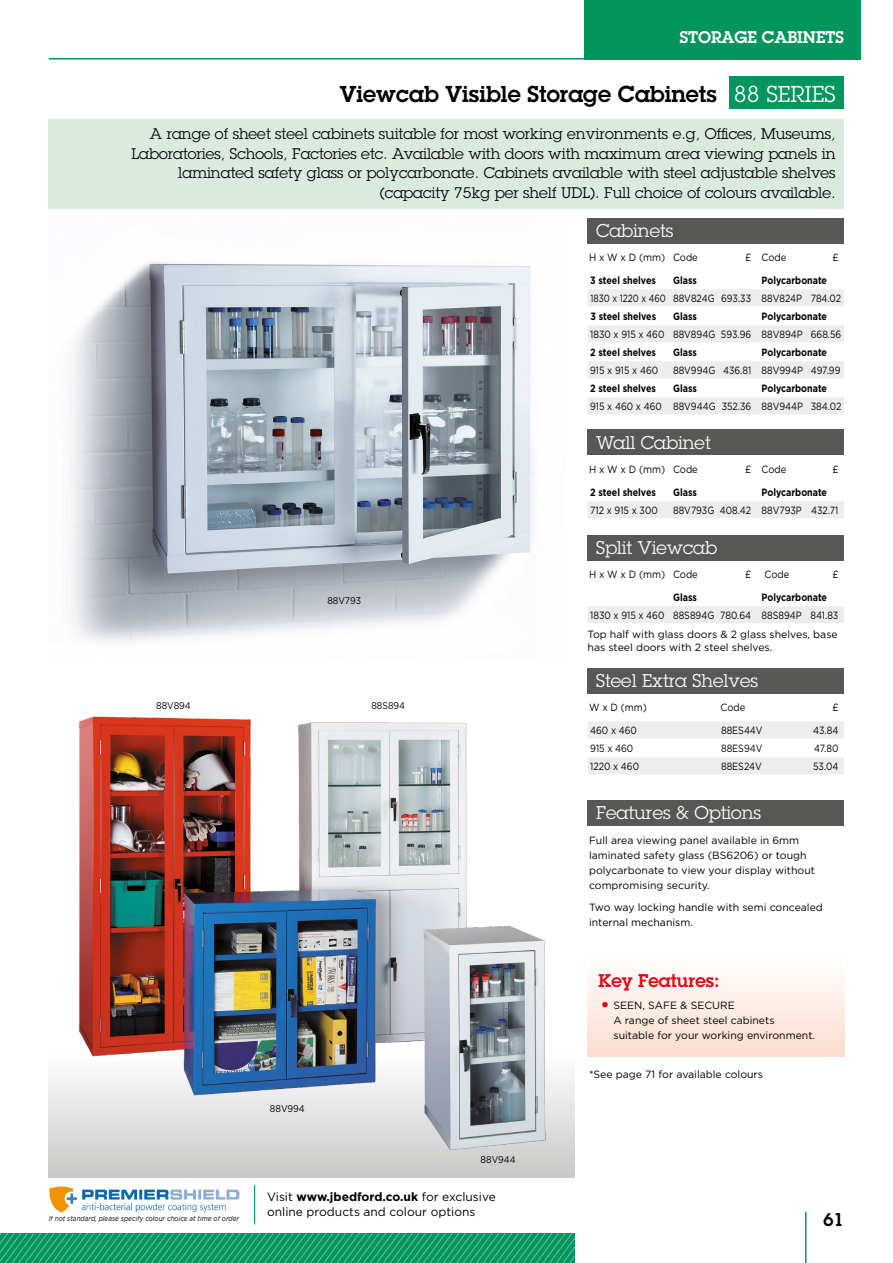
<style>
.page{position:relative;width:893px;height:1263px;background:#fff}
.page>*{position:absolute;margin:0;border:0;box-sizing:border-box;transform-origin:0 0}
.t1{font:600 22.5px "Lubalin Graph";color:#000}
.t2{font:18px "Lubalin Graph";color:#fff}
.t3{font:600 18px "Lubalin Graph";color:#e30613}
.t4{font:600 18px "Lubalin Graph";color:#000}
.t5{font:600 16.5px "Lubalin Graph";color:#fff}
.t6{font:15px/19.5px "Lubalin Graph";color:#000;text-align:right}
.t7{font:12px/14.4px "Gotham";color:#000}
.t8{font:10.5px/15px "Gotham";color:#000}
.t9{font:10.5px "Gotham";color:#000;scale:.85 1}
.t10{font:700 10.5px "Gotham";color:#000;scale:.85 1}
.t11{font:10.5px "Gotham";color:#000;scale:.9 1}
.t12{font:10.5px "Gotham";color:#000;scale:.8 1}
.t13{font:9.75px "Gotham";color:#000;scale:.9 1}
.t14{font:italic 7.5px "Gotham";color:#000;scale:.85 1}
.s1{font-weight:400;color:#fff}
.s2{font-weight:700}
.s3{font-size:21px;color:#e30613}
</style>
<div class="page">
<hr style="left:805px;top:1212px;width:1px;height:51px;background:#00955c">
<div style="left:49px;top:1051px;width:526px;height:127px;background:linear-gradient(to bottom,#fff,#c8c8c8)"></div>
<div style="left:585px;top:0;width:276px;height:60px;background:#00955c"></div>
<hr style="left:49px;top:58px;width:812px;height:2px;background:#00955c">
<svg style="left:0;top:1233px;width:575px;height:30px;background:#139d68"></svg>
<img style="left:64px;top:716px;width:500px;height:449px">
<div style="left:49px;top:119px;width:795px;height:89px;background:#dbeadf"></div>
<div style="left:587px;top:800px;width:257px;height:26px;background:#575756"></div>
<div style="left:587px;top:289px;width:257px;height:17px;background:#ededed"></div>
<div style="left:587px;top:325px;width:257px;height:17px;background:#ededed"></div>
<div style="left:587px;top:361px;width:257px;height:17px;background:#ededed"></div>
<div style="left:587px;top:397px;width:257px;height:17px;background:#ededed"></div>
<div style="left:587px;top:218px;width:257px;height:25px;background:#575756"></div>
<div style="left:587px;top:501px;width:257px;height:17px;background:#ededed"></div>
<div style="left:587px;top:430px;width:257px;height:25px;background:#575756"></div>
<div style="left:587px;top:606px;width:257px;height:17px;background:#ededed"></div>
<div style="left:587px;top:535px;width:257px;height:25px;background:#575756"></div>
<div style="left:587px;top:721px;width:257px;height:17px;background:#ededed"></div>
<div style="left:587px;top:757px;width:257px;height:17px;background:#ededed"></div>
<div style="left:587px;top:668px;width:257px;height:25px;background:#575756"></div>
<img style="left:69px;top:262px;width:464px;height:380px">
<div style="left:730px;top:77px;width:114px;height:32px;background:#00955c"></div>
<img style="left:49px;top:1186px;width:191px;height:27px">
<div style="left:587px;top:954px;width:257px;height:103px;background:linear-gradient(to bottom,#fff,#fcdcce)"></div>
<hr style="left:254px;top:1185px;width:1px;height:39px;background:#00955c">
<h3 class="t5" style="left:680px;top:26px;width:166px">STORAGE CABINETS</h3>
<h1 class="t1" style="left:340px;top:79px;width:497px">Viewcab Visible Storage Cabinets <span class="s1">88 SERIES</span></h1>
<p class="t6" style="left:131px;top:124px;width:706px">A range of sheet steel cabinets suitable for most working environments e.g, Offices, Museums, Laboratories, Schools, Factories etc. Available with doors with maximum area viewing panels in laminated safety glass or polycarbonate. Cabinets available with steel adjustable shelves (capacity 75kg per shelf UDL). Full choice of colours available.</p>
<h2 class="t2" style="left:596px;top:219px;width:79px">Cabinets</h2>
<p class="t11" style="left:589px;top:252px;width:122px">H x W x D (mm) Code</p>
<p class="t11" style="left:745px;top:252px;width:47px">£ Code</p>
<p class="t11" style="left:832px;top:252px;width:8px">£</p>
<p class="t10" style="left:590px;top:274px;width:79px">3 steel shelves</p>
<p class="t10" style="left:673px;top:274px;width:30px">Glass</p>
<p class="t10" style="left:761px;top:274px;width:79px">Polycarbonate</p>
<p class="t12" style="left:590px;top:293px;width:315px">1830 x 1220 x 460 88V824G 693.33 88V824P 784.02</p>
<p class="t10" style="left:590px;top:310px;width:79px">3 steel shelves</p>
<p class="t10" style="left:673px;top:310px;width:30px">Glass</p>
<p class="t10" style="left:761px;top:310px;width:79px">Polycarbonate</p>
<p class="t9" style="left:590px;top:329px;width:297px">1830 x 915 x 460 88V894G 593.96 88V894P 668.56</p>
<p class="t10" style="left:590px;top:346px;width:79px">2 steel shelves</p>
<p class="t10" style="left:673px;top:346px;width:30px">Glass</p>
<p class="t10" style="left:761px;top:346px;width:79px">Polycarbonate</p>
<p class="t9" style="left:590px;top:365px;width:81px">915 x 915 x 460</p>
<p class="t9" style="left:673px;top:365px;width:198px">88V994G 436.81 88V994P 497.99</p>
<p class="t10" style="left:590px;top:382px;width:79px">2 steel shelves</p>
<p class="t10" style="left:673px;top:382px;width:30px">Glass</p>
<p class="t10" style="left:761px;top:382px;width:79px">Polycarbonate</p>
<p class="t9" style="left:590px;top:401px;width:297px">915 x 460 x 460 88V944G 352.36 88V944P 384.02</p>
<h2 class="t2" style="left:596px;top:431px;width:116px">Wall Cabinet</h2>
<p class="t11" style="left:589px;top:463px;width:122px">H x W x D (mm) Code</p>
<p class="t11" style="left:745px;top:463px;width:47px">£ Code</p>
<p class="t11" style="left:832px;top:463px;width:8px">£</p>
<p class="t10" style="left:590px;top:486px;width:79px">2 steel shelves</p>
<p class="t10" style="left:673px;top:486px;width:30px">Glass</p>
<p class="t10" style="left:761px;top:486px;width:79px">Polycarbonate</p>
<p class="t9" style="left:590px;top:504px;width:81px">712 x 915 x 300</p>
<p class="t9" style="left:673px;top:504px;width:196px">88V793G 408.42 88V793P 432.71</p>
<p class="t13" style="left:327px;top:595px;width:39px">88V793</p>
<p class="t13" style="left:156px;top:700px;width:40px">88V894</p>
<p class="t13" style="left:371px;top:700px;width:39px">88S894</p>
<p class="t14" style="left:49px;top:1214px;width:226px">If not standard, please specify colour choice at time of order</p>
<p class="t13" style="left:270px;top:1103px;width:40px">88V994</p>
<p class="t13" style="left:481px;top:1154px;width:40px">88V944</p>
<p class="t7" style="left:267px;top:1189px;width:230px">Visit <span class="s2">www.jbedford.co.uk</span> for exclusive online products and colour options</p>
<h2 class="t2" style="left:596px;top:536px;width:122px">Split Viewcab</h2>
<p class="t11" style="left:589px;top:568px;width:122px">H x W x D (mm) Code</p>
<p class="t11" style="left:745px;top:568px;width:8px">£</p>
<p class="t11" style="left:764px;top:568px;width:29px">Code</p>
<p class="t11" style="left:832px;top:568px;width:8px">£</p>
<p class="t10" style="left:673px;top:591px;width:30px">Glass</p>
<p class="t10" style="left:761px;top:591px;width:79px">Polycarbonate</p>
<p class="t9" style="left:590px;top:609px;width:293px">1830 x 915 x 460 88S894G 780.64 88S894P 841.83</p>
<p class="t8" style="left:587px;top:627px;width:252px;line-height:13.5px">Top half with glass doors &amp; 2 glass shelves, base has steel doors with 2 steel shelves.</p>
<h2 class="t2" style="left:596px;top:669px;width:163px">Steel Extra Shelves</h2>
<p class="t11" style="left:589px;top:702px;width:66px">W x D (mm)</p>
<p class="t11" style="left:721px;top:702px;width:29px">Code</p>
<p class="t11" style="left:832px;top:702px;width:8px">£</p>
<p class="t9" style="left:590px;top:725px;width:57px">460 x 460</p>
<p class="t9" style="left:721px;top:725px;width:50px">88ES44V</p>
<p class="t9" style="left:813px;top:725px;width:31px">43.84</p>
<p class="t9" style="left:590px;top:743px;width:52px">915 x 460</p>
<p class="t9" style="left:721px;top:743px;width:50px">88ES94V</p>
<p class="t9" style="left:814px;top:743px;width:30px">47.80</p>
<p class="t9" style="left:590px;top:761px;width:59px">1220 x 460</p>
<p class="t9" style="left:721px;top:761px;width:49px">88ES24V</p>
<p class="t9" style="left:813px;top:761px;width:31px">53.04</p>
<h2 class="t2" style="left:596px;top:802px;width:167px">Features &amp; Options</h2>
<p class="t8" style="left:589px;top:832px;width:227px">Full area viewing panel available in 6mm laminated safety glass (BS6206) or tough polycarbonate to view your display without compromising security.</p>
<p class="t8" style="left:589px;top:900px;width:235px">Two way locking handle with semi concealed internal mechanism.</p>
<h2 class="t3" style="left:598px;top:968px;width:123px">Key Features:</h2>
<p class="t8" style="left:613px;top:997px;width:203px;text-indent:-14px"><span class="s3">•</span> SEEN, SAFE &amp; SECURE<br>A range of sheet steel cabinets suitable for your working environment.</p>
<p class="t8" style="left:589px;top:1066px;width:176px">*See page 71 for available colours</p>
<h2 class="t4" style="left:823px;top:1208px;width:22px">61</h2>
</div>
